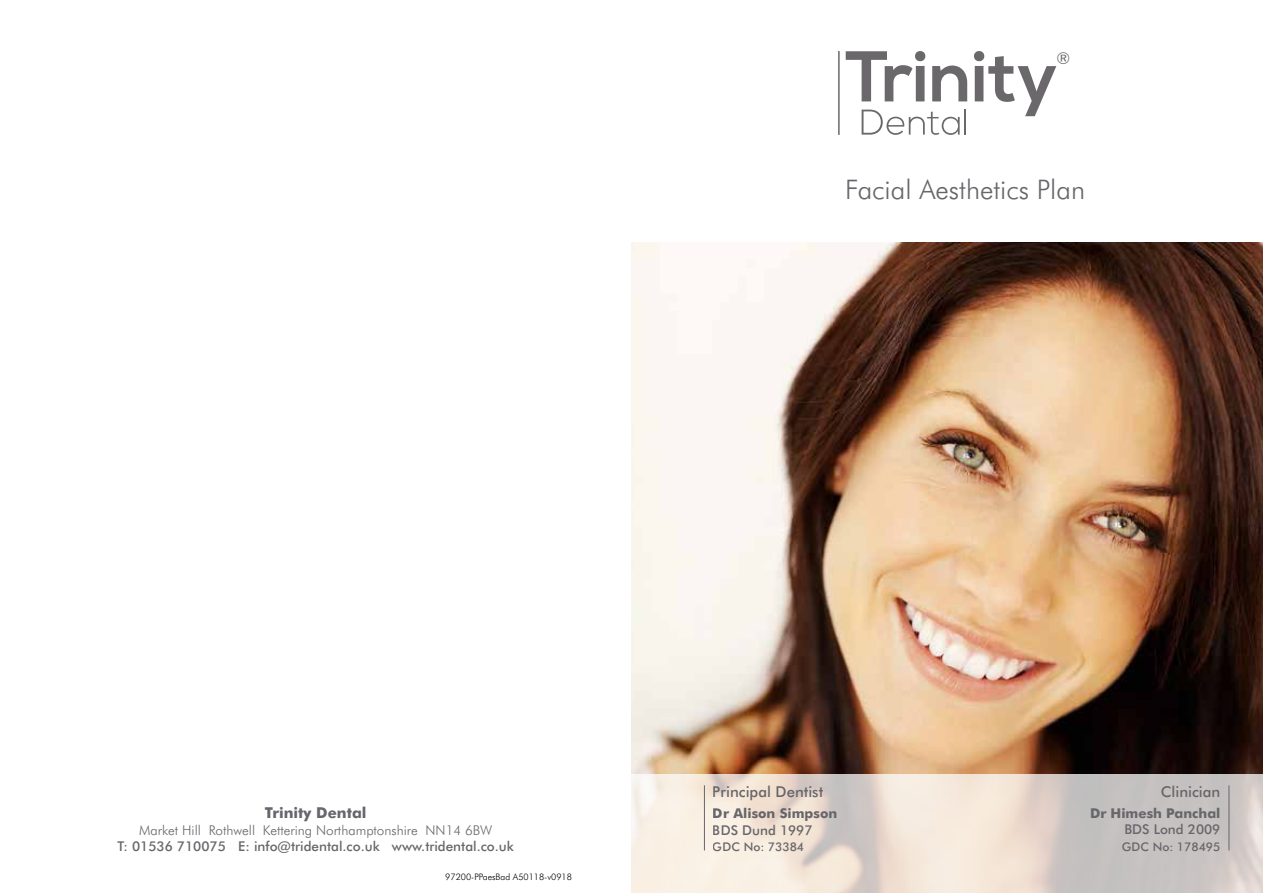
<style>
.page{position:relative;width:1263px;height:893px;background:#fff}
.page>*{position:absolute;margin:0;border:0;box-sizing:border-box;transform-origin:0 0}
.t1{font:300 27px "Futura BT";color:#67666b}
.t2{font:16.5px "Futura BT";color:#67666b}
.t3{font:500 15px "Futura BT";color:#67666b}
.t4{font:700 15px "Futura BT";color:#67666b}
.t5{font:500 13.5px "Futura BT";color:#67666b}
.t6{font:300 13.5px "Futura BT";color:#67666b}
.t7{font:700 13.5px "Futura BT";color:#67666b}
.t8{font:500 12px "Futura BT";color:#67666b}
.t9{font:300 9px "Futura BT";color:#000}
</style>
<div class="page">
<img style="left:631px;top:242px;width:632px;height:532px">
<svg style="left:631px;top:774px;width:632px;height:119px;background:#e2d8d0"></svg>
<hr style="left:704px;top:785px;width:1px;height:65px;background:#67666b">
<hr style="left:1228px;top:785px;width:1px;height:65px;background:#67666b">
<svg style="left:846px;top:51px;width:210px;height:84px"></svg>
<hr style="left:838px;top:51px;width:2px;height:84px;background:#6b686b">
<p class="t2" style="left:1056px;top:48px;width:15px">®</p>
<h1 class="t1" style="left:845px;top:173px;width:241px">Facial Aesthetics Plan</h1>
<p class="t4" style="left:265px;top:804px;width:103px">Trinity Dental</p>
<p class="t6" style="left:139px;top:822px;width:354px">Market Hill Rothwell Kettering Northamptonshire NN14 6BW</p>
<p class="t5" style="left:118px;top:838px;width:398px">T: 01536 710075 E: info@tridental.co.uk www.tridental.co.uk</p>
<p class="t9" style="left:445px;top:871px;width:128px">97200-PPaesBad A50118-v0918</p>
<p class="t3" style="left:713px;top:783px;width:112px">Principal Dentist</p>
<p class="t7" style="left:713px;top:805px;width:126px">Dr Alison Simpson</p>
<p class="t5" style="left:713px;top:822px;width:101px">BDS Dund 1997</p>
<p class="t8" style="left:713px;top:839px;width:93px">GDC No: 73384</p>
<p class="t3" style="left:1161px;top:782px;width:61px">Clinician</p>
<p class="t7" style="left:1090px;top:804px;width:132px">Dr Himesh Panchal</p>
<p class="t5" style="left:1124px;top:821px;width:98px">BDS Lond 2009</p>
<p class="t8" style="left:1122px;top:839px;width:100px">GDC No: 178495</p>
</div>
